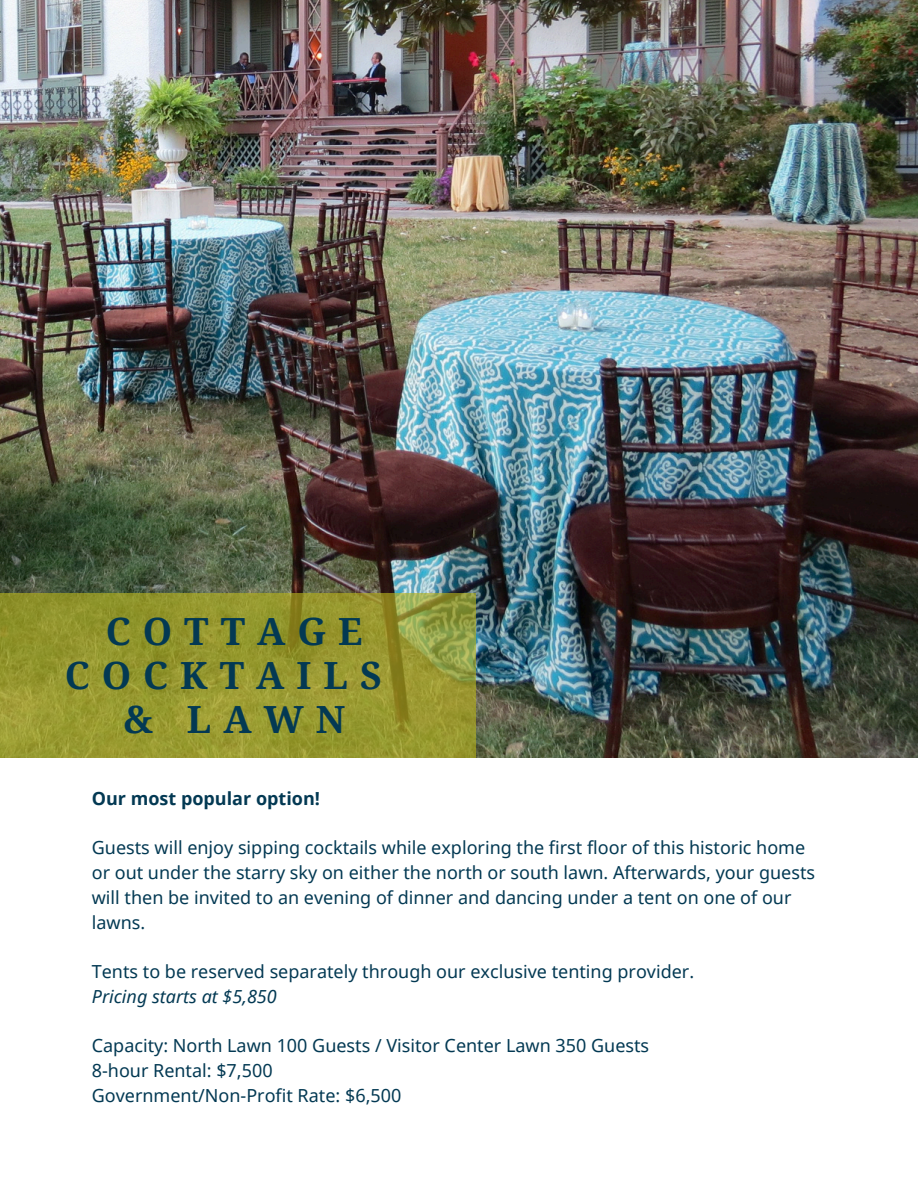
<style>
.page{position:relative;width:918px;height:1188px;background:#fff}
.page>*{position:absolute;margin:0;border:0;box-sizing:border-box;transform-origin:0 0}
.t1{font:700 37.5px/43.8px "Noto Serif";letter-spacing:.32em;color:#033953;text-align:center}
.t2{font:18px/24.8px "Noto Sans";color:#033953}
.t3{font:700 18px "Noto Sans";color:#033953}
.t4{font:italic 18px "Noto Sans";color:#033953}
</style>
<div class="page">
<img style="left:0;top:0;width:918px;height:758px">
<svg style="left:0;top:593px;width:476px;height:164px;background:#969730"></svg>
<h1 class="t1" style="left:65px;top:609px;width:319px">COTTAGE<br>COCKTAILS &amp; LAWN</h1>
<p class="t3" style="left:92px;top:786px;width:230px">Our most popular option!</p>
<p class="t2" style="left:92px;top:835px;width:725px">Guests will enjoy sipping cocktails while exploring the first floor of this historic home or out under the starry sky on either the north or south lawn. Afterwards, your guests will then be invited to an evening of dinner and dancing under a tent on one of our lawns.</p>
<p class="t2" style="left:92px;top:959px;width:604px">Tents to be reserved separately through our exclusive tenting provider.</p>
<p class="t4" style="left:92px;top:984px;width:186px">Pricing starts at $5,850</p>
<p class="t2" style="left:92px;top:1033px;width:559px">Capacity: North Lawn 100 Guests / Visitor Center Lawn 350 Guests<br>8-hour Rental: $7,500<br>Government/Non-Profit Rate: $6,500</p>
</div>
